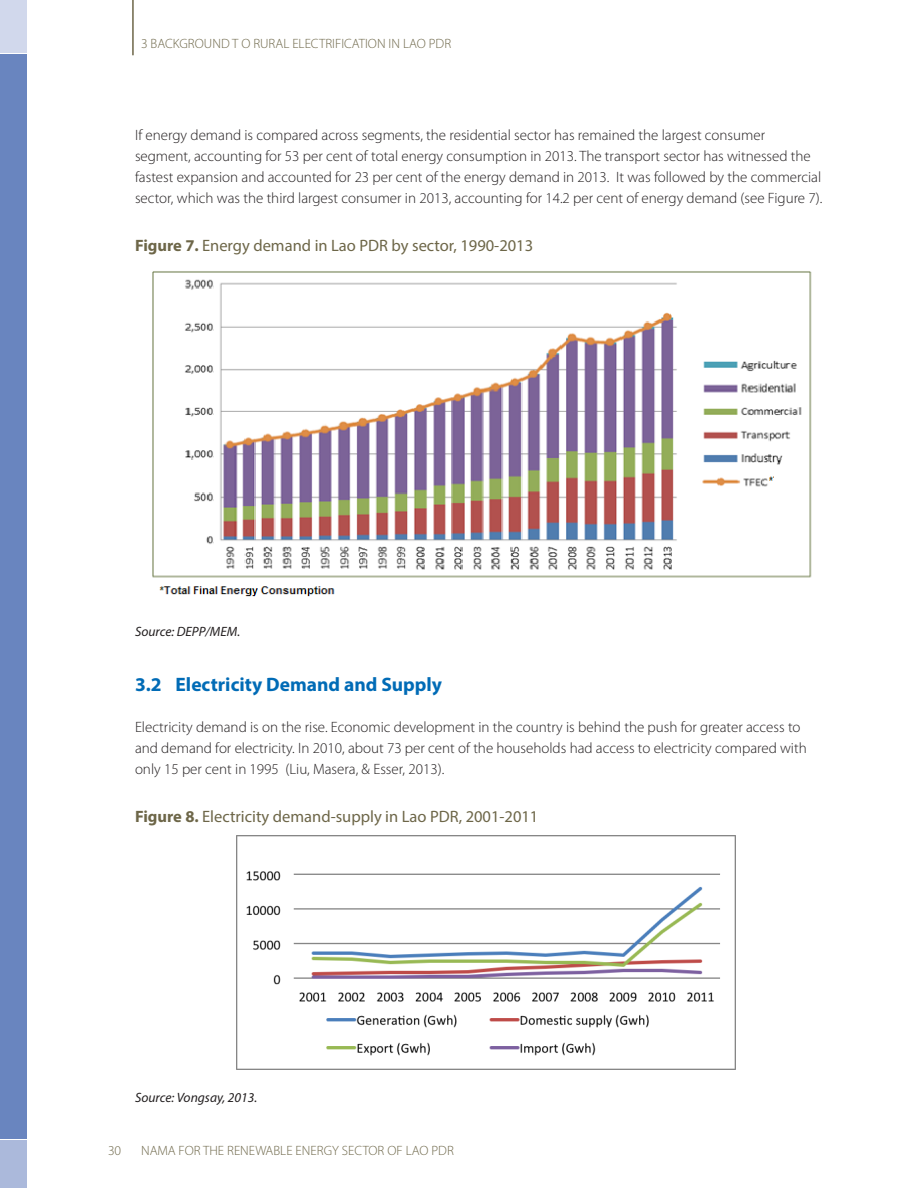
<style>
.page{position:relative;width:918px;height:1188px;background:#fff}
.page>*{position:absolute;margin:0;border:0;box-sizing:border-box;transform-origin:0 0}
.Heading_2{font:700 19.5px "Myriad Pro";color:#006bb6}
.Figure_title{font:16.5px "Myriad Pro";color:#6d6648}
.Body_Text{font:300 15px/21px "Myriad Pro";color:#231f20}
.t1{font:300 13.5px "Myriad Pro";color:#6d6648}
.Source{font:italic 13.5px "Myriad Pro";color:#231f20}
.s1{font-weight:700}
</style>
<div class="page">
<div style="left:0;top:0;width:27px;height:52px;background:#d1d8ec"></div>
<div style="left:0;top:1140px;width:27px;height:48px;background:#abb9db"></div>
<div style="left:0;top:54px;width:27px;height:1085px;background:#6985bf"></div>
<hr style="left:132px;top:0;width:2px;height:55px;background:#6d6648">
<img style="left:153px;top:271px;width:659px;height:326px">
<img style="left:237px;top:836px;width:498px;height:234px">
<p class="t1" style="left:141px;top:36px;width:312px">3 BACKGROUND T O RURAL ELECTRIFICATION IN LAO PDR</p>
<p class="Body_Text" style="left:135px;top:125px;width:689px">If energy demand is compared across segments, the residential sector has remained the largest consumer segment, accounting for 53 per cent of total energy consumption in 2013. The transport sector has witnessed the fastest expansion and accounted for 23 per cent of the energy demand in 2013. It was followed by the commercial sector, which was the third largest consumer in 2013, accounting for 14.2 per cent of energy demand (see Figure 7).</p>
<p class="Figure_title" style="left:135px;top:235px;width:400px"><span class="s1">Figure 7.</span> Energy demand in Lao PDR by sector, 1990-2013</p>
<p class="Source" style="left:135px;top:623px;width:107px">Source: DEPP/MEM.</p>
<p class="Heading_2" style="left:135px;top:671px;width:309px">3.2 Electricity Demand and Supply</p>
<p class="Body_Text" style="left:135px;top:717px;width:673px">Electricity demand is on the rise. Economic development in the country is behind the push for greater access to and demand for electricity. In 2010, about 73 per cent of the households had access to electricity compared with only 15 per cent in 1995 (Liu, Masera, &amp; Esser, 2013).</p>
<p class="Figure_title" style="left:135px;top:806px;width:405px"><span class="s1">Figure 8.</span> Electricity demand-supply in Lao PDR, 2001-2011</p>
<p class="Source" style="left:135px;top:1089px;width:124px">Source: Vongsay, 2013.</p>
<p class="t1" style="left:108px;top:1143px;width:15px">30</p>
<p class="t1" style="left:141px;top:1143px;width:314px">NAMA FOR THE RENEWABLE ENERGY SECTOR OF LAO PDR</p>
</div>
